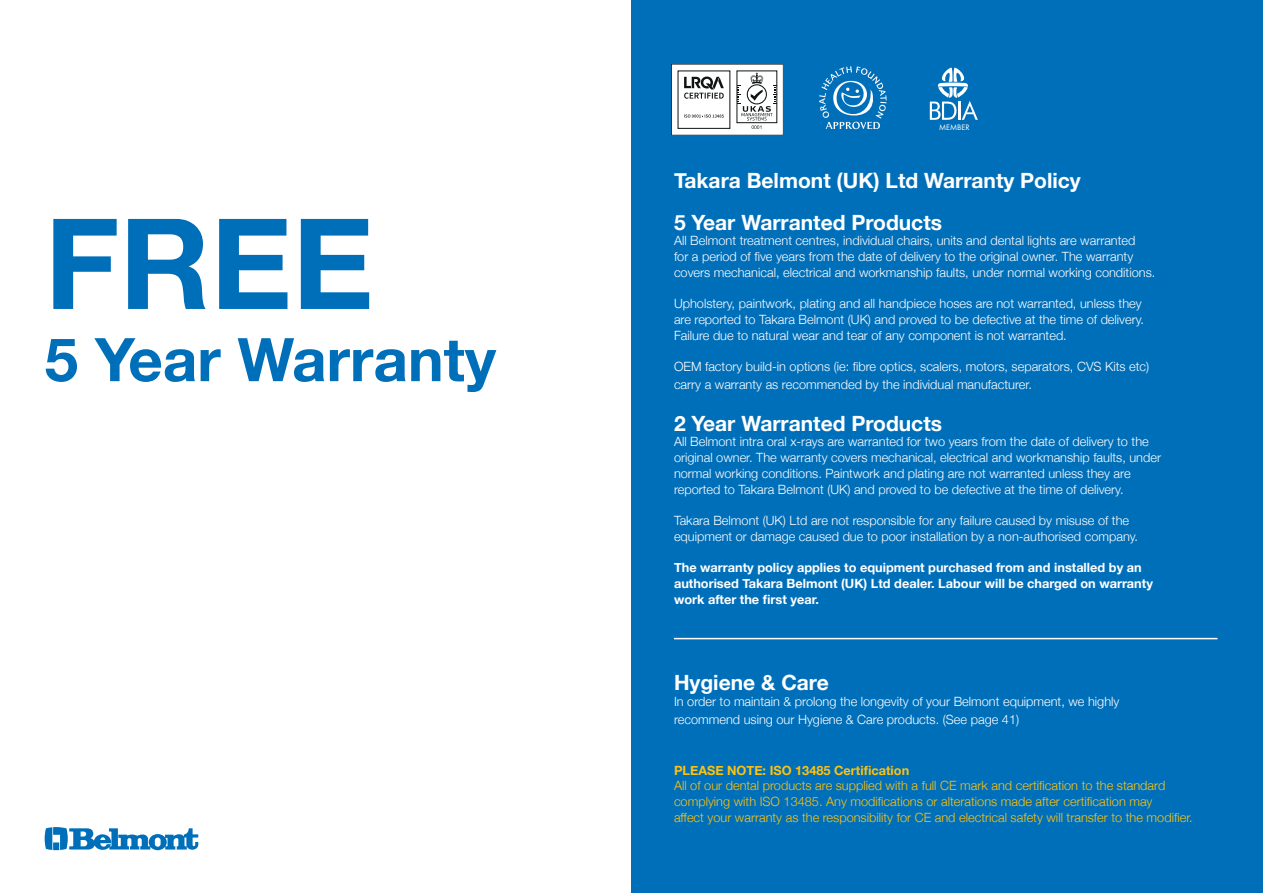
<style>
.page{position:relative;width:1263px;height:893px;background:#fff}
.page>*{position:absolute;margin:0;border:0;box-sizing:border-box;transform-origin:0 0}
.t1{font:700 126px "Helvetica Neue";color:#006fba}
.t2{font:700 60.15px "Helvetica Neue";color:#006fba}
.t3{font:700 21px/41.2px "Helvetica Neue";color:#fff}
.t4{font:300 12.75px/15.8px "Helvetica Neue";color:#fff}
.t5{font:300 12.75px/15.8px "Helvetica Neue";color:#fec210}
.t6{font:700 12.75px/15.8px "Helvetica Neue";color:#fff}
.t7{font:700 12.75px "Helvetica Neue";color:#fec210}
.t8{font:8.25px "Futura PT";color:#fff}
</style>
<div class="page">
<div style="left:631px;top:0;width:632px;height:893px;background:#006fba"></div>
<svg style="left:45px;top:827px;width:153px;height:23px"></svg>
<svg style="left:930px;top:68px;width:48px;height:52px"></svg>
<svg style="left:672px;top:65px;width:110px;height:70px;background:#dadbdb"></svg>
<svg style="left:819px;top:66px;width:68px;height:63px"></svg>
<hr style="left:674px;top:638px;width:543px;height:1px;background:#fff">
<h1 class="t1" style="left:45px;top:165px;width:331px">FREE</h1>
<h2 class="t2" style="left:45px;top:312px;width:453px">5 Year Warranty</h2>
<p class="t8" style="left:939px;top:122px;width:32px">MEMBER</p>
<h3 class="t3" style="left:674px;top:161px;width:408px">Takara Belmont (UK) Ltd Warranty Policy<br>5 Year Warranted Products</h3>
<p class="t4" style="left:674px;top:232px;width:483px">All Belmont treatment centres, individual chairs, units and dental lights are warranted<br>for a period of five years from the date of delivery to the original owner. The warranty covers mechanical, electrical and workmanship faults, under normal working conditions.</p>
<p class="t4" style="left:674px;top:295px;width:472px">Upholstery, paintwork, plating and all handpiece hoses are not warranted, unless they are reported to Takara Belmont (UK) and proved to be defective at the time of delivery.<br>Failure due to natural wear and tear of any component is not warranted.</p>
<p class="t4" style="left:674px;top:357px;width:477px;line-height:18px">OEM factory build-in options (ie: fibre optics, scalers, motors, separators, CVS Kits etc) carry a warranty as recommended by the individual manufacturer.</p>
<h3 class="t3" style="left:674px;top:403px;width:269px">2 Year Warranted Products</h3>
<p class="t4" style="left:674px;top:433px;width:489px">All Belmont intra oral x-rays are warranted for two years from the date of delivery to the original owner. The warranty covers mechanical, electrical and workmanship faults, under normal working conditions. Paintwork and plating are not warranted unless they are reported to Takara Belmont (UK) and proved to be defective at the time of delivery.</p>
<p class="t4" style="left:674px;top:512px;width:466px">Takara Belmont (UK) Ltd are not responsible for any failure caused by misuse of the equipment or damage caused due to poor installation by a non-authorised company.</p>
<p class="t6" style="left:674px;top:560px;width:480px">The warranty policy applies to equipment purchased from and installed by an authorised Takara Belmont (UK) Ltd dealer. Labour will be charged on warranty work after the first year.</p>
<h3 class="t3" style="left:674px;top:662px;width:156px">Hygiene &amp; Care</h3>
<p class="t4" style="left:674px;top:691px;width:447px;line-height:18px">In order to maintain &amp; prolong the longevity of your Belmont equipment, we highly recommend using our Hygiene &amp; Care products. (See page 41)</p>
<p class="t7" style="left:674px;top:760px;width:237px">PLEASE NOTE: ISO 13485 Certification</p>
<p class="t5" style="left:674px;top:777px;width:520px">All of our dental products are supplied with a full CE mark and certification to the standard complying with ISO 13485. Any modifications or alterations made after certification may<br>affect your warranty as the responsibility for CE and electrical safety will transfer to the modifier.</p>
</div>
